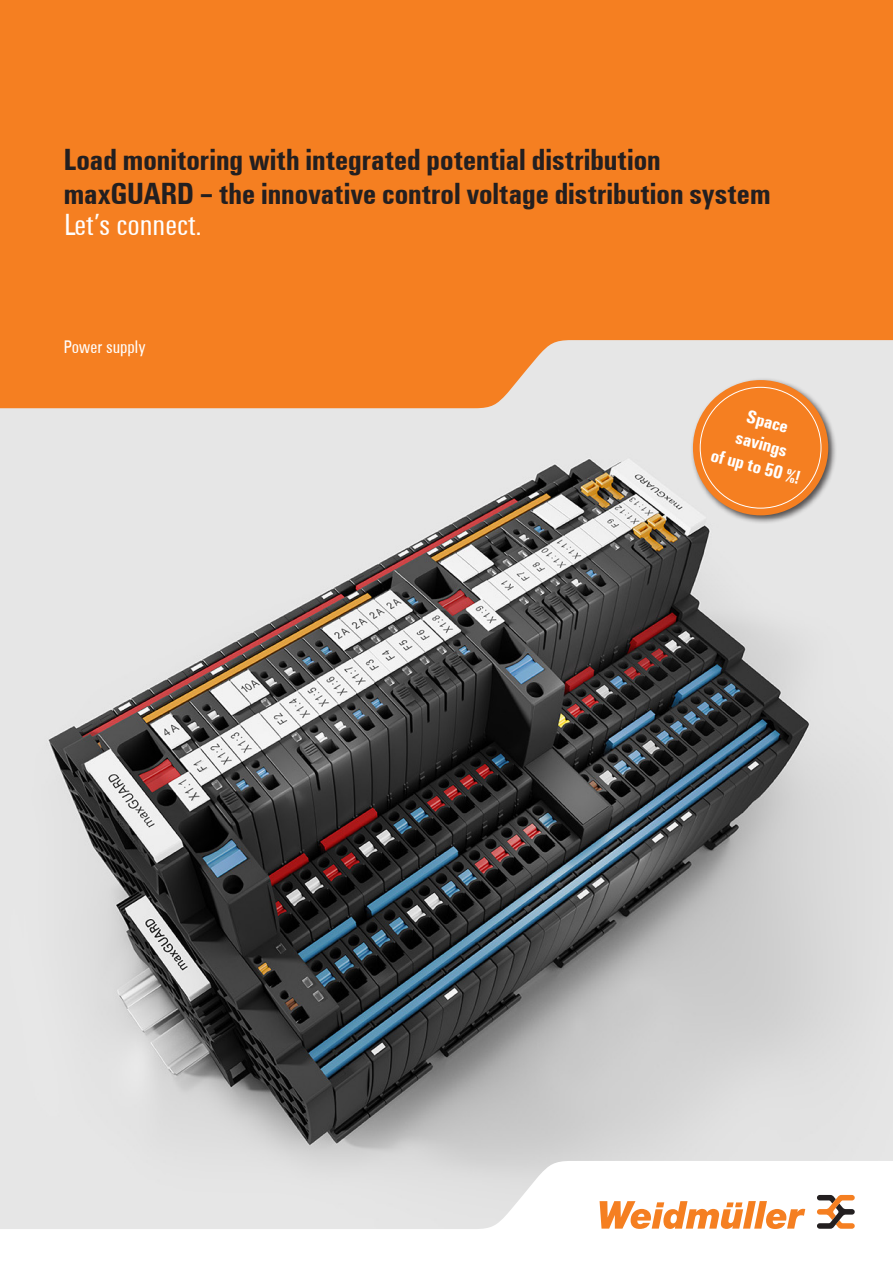
<style>
.page{position:relative;width:893px;height:1263px;background:#fff}
.page>*{position:absolute;margin:0;border:0;box-sizing:border-box;transform-origin:0 0}
.t1{font:700 31.5px/34px "Weidmueller Condensed";color:#231f20}
.t2{font:31.5px "Weidmueller Condensed";color:#fff}
.t3{font:700 19.5px/23.2px "Weidmueller Condensed";color:#fff;text-align:center}
.t4{font:18.75px "Weidmueller Condensed";color:#fff}
</style>
<div class="page">
<img style="left:0;top:408px;width:893px;height:753px">
<svg style="left:0;top:1161px;width:851px;height:68px;fill:#e6e6e6"></svg>
<svg style="left:600px;top:1201px;width:205px;height:28px"></svg>
<svg style="left:817px;top:1195px;width:38px;height:34px"></svg>
<div style="left:0;top:0;width:893px;height:408px;background:#f57f21"></div>
<div style="left:690px;top:377px;width:147px;height:147px;background:#231f20;opacity:.75"></div>
<div style="left:693px;top:380px;width:135px;height:135px;background:#f57f21;border-radius:50%"></div>
<p class="t1" style="left:64px;top:142px;width:708px">Load monitoring with integrated potential distribution maxGUARD – the innovative control voltage distribution system</p>
<p class="t2" style="left:64px;top:205px;width:139px">Let’s connect.</p>
<p class="t4" style="left:64px;top:335px;width:83px">Power supply</p>
<p class="t3" style="left:727px;top:398px;width:93px;rotate:15deg">Space savings<br>of up to 50 %!</p>
</div>
